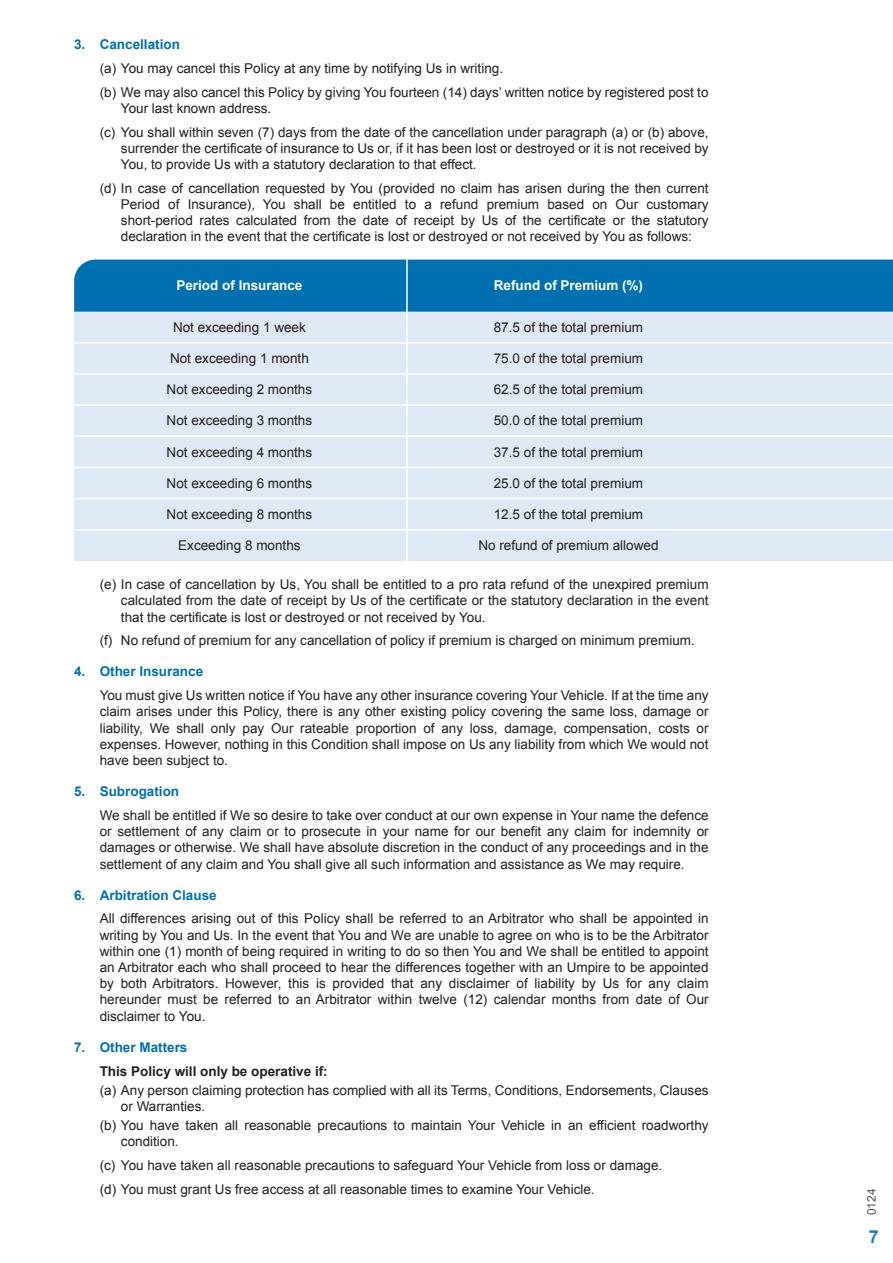
<style>
.page{position:relative;width:893px;height:1263px;background:#fff}
.page>*{position:absolute;margin:0;border:0;box-sizing:border-box;transform-origin:0 0}
.t1{font:700 18px "Arial";color:#1583be}
.t2{font:13.5px/16.2px "Arial";color:#231f20}
.t3{font:700 13.5px "Arial";color:#0070b1}
.t4{font:700 13.5px "Arial";color:#fff}
.t5{font:700 13.5px "Arial";color:#231f20}
.t6{font:12px "Arial";color:#57585a}
</style>
<div class="page">
<div style="left:74px;top:312px;width:819px;height:249px;background:#dfe9f5"></div>
<div style="left:74px;top:260px;width:819px;height:52px;background:#0070b1"></div>
<hr style="left:406px;top:260px;width:2px;height:301px;background:#fff">
<hr style="left:74px;top:342px;width:819px;height:2px;background:#fff">
<hr style="left:74px;top:373px;width:819px;height:2px;background:#fff">
<hr style="left:74px;top:404px;width:819px;height:2px;background:#fff">
<hr style="left:74px;top:436px;width:819px;height:1px;background:#fff">
<hr style="left:74px;top:467px;width:819px;height:1px;background:#fff">
<hr style="left:74px;top:498px;width:819px;height:1px;background:#fff">
<hr style="left:74px;top:529px;width:819px;height:2px;background:#fff">
<p class="t3" style="left:74px;top:36px;width:107px">3. Cancellation</p>
<p class="t2" style="left:100px;top:57px;width:610px;line-height:23.7px">(a) You may cancel this Policy at any time by notifying Us in writing.<br>(b) We may also cancel this Policy by giving You fourteen (14) days’ written notice by registered post to</p>
<p class="t2" style="left:100px;top:97px;width:610px;line-height:23.7px;text-indent:21px">Your last known address.<br>(c) You shall within seven (7) days from the date of the cancellation under paragraph (a) or (b) above,</p>
<p class="t2" style="left:121px;top:140px;width:589px">surrender the certificate of insurance to Us or, if it has been lost or destroyed or it is not received by<br>You, to provide Us with a statutory declaration to that effect.</p>
<p class="t2" style="left:121px;top:180px;width:589px;text-align:justify;text-indent:-21px">(d) In case of cancellation requested by You (provided no claim has arisen during the then current Period of Insurance), You shall be entitled to a refund premium based on Our customary short-period rates calculated from the date of receipt by Us of the certificate or the statutory declaration in the event that the certificate is lost or destroyed or not received by You as follows:</p>
<p class="t4" style="left:176px;top:276px;width:128px">Period of Insurance</p>
<p class="t2" style="left:173px;top:319px;width:134px">Not exceeding 1 week</p>
<p class="t2" style="left:170px;top:350px;width:140px">Not exceeding 1 month</p>
<p class="t2" style="left:167px;top:381px;width:147px">Not exceeding 2 months</p>
<p class="t2" style="left:167px;top:413px;width:147px">Not exceeding 3 months</p>
<p class="t2" style="left:167px;top:444px;width:147px">Not exceeding 4 months</p>
<p class="t2" style="left:167px;top:475px;width:147px">Not exceeding 6 months</p>
<p class="t2" style="left:167px;top:506px;width:147px">Not exceeding 8 months</p>
<p class="t2" style="left:178px;top:537px;width:124px">Exceeding 8 months</p>
<p class="t4" style="left:494px;top:276px;width:151px">Refund of Premium (%)</p>
<p class="t2" style="left:494px;top:319px;width:151px">87.5 of the total premium</p>
<p class="t2" style="left:494px;top:350px;width:151px">75.0 of the total premium</p>
<p class="t2" style="left:494px;top:381px;width:151px">62.5 of the total premium</p>
<p class="t2" style="left:494px;top:413px;width:151px">50.0 of the total premium</p>
<p class="t2" style="left:494px;top:444px;width:151px">37.5 of the total premium</p>
<p class="t2" style="left:494px;top:475px;width:151px">25.0 of the total premium</p>
<p class="t2" style="left:494px;top:506px;width:151px">12.5 of the total premium</p>
<p class="t2" style="left:478px;top:537px;width:182px">No refund of premium allowed</p>
<p class="t2" style="left:121px;top:576px;width:589px;text-align:justify;text-indent:-21px">(e) In case of cancellation by Us, You shall be entitled to a pro rata refund of the unexpired premium calculated from the date of receipt by Us of the certificate or the statutory declaration in the event that the certificate is lost or destroyed or not received by You.</p>
<p class="t2" style="left:100px;top:633px;width:597px">(f) No refund of premium for any cancellation of policy if premium is charged on minimum premium.</p>
<p class="t3" style="left:74px;top:663px;width:131px">4. Other Insurance</p>
<p class="t2" style="left:100px;top:687px;width:610px;text-align:justify">You must give Us written notice if You have any other insurance covering Your Vehicle. If at the time any claim arises under this Policy, there is any other existing policy covering the same loss, damage or liability, We shall only pay Our rateable proportion of any loss, damage, compensation, costs or expenses. However, nothing in this Condition shall impose on Us any liability from which We would not have been subject to.</p>
<p class="t3" style="left:74px;top:782px;width:107px">5. Subrogation</p>
<p class="t2" style="left:100px;top:807px;width:610px;text-align:justify">We shall be entitled if We so desire to take over conduct at our own expense in Your name the defence or settlement of any claim or to prosecute in your name for our benefit any claim for indemnity or damages or otherwise. We shall have absolute discretion in the conduct of any proceedings and in the settlement of any claim and You shall give all such information and assistance as We may require.</p>
<p class="t3" style="left:74px;top:886px;width:144px">6. Arbitration Clause</p>
<p class="t2" style="left:100px;top:911px;width:610px;text-align:justify">All differences arising out of this Policy shall be referred to an Arbitrator who shall be appointed in writing by You and Us. In the event that You and We are unable to agree on who is to be the Arbitrator within one (1) month of being required in writing to do so then You and We shall be entitled to appoint an Arbitrator each who shall proceed to hear the differences together with an Umpire to be appointed by both Arbitrators. However, this is provided that any disclaimer of liability by Us for any claim hereunder must be referred to an Arbitrator within twelve (12) calendar months from date of Our disclaimer to You.</p>
<p class="t3" style="left:74px;top:1038px;width:115px">7. Other Matters</p>
<p class="t5" style="left:100px;top:1062px;width:230px">This Policy will only be operative if:</p>
<p class="t2" style="left:121px;top:1082px;width:589px;text-indent:-21px">(a) Any person claiming protection has complied with all its Terms, Conditions, Endorsements, Clauses or Warranties.</p>
<p class="t2" style="left:121px;top:1117px;width:589px;text-indent:-21px">(b) You have taken all reasonable precautions to maintain Your Vehicle in an efficient roadworthy condition.</p>
<p class="t2" style="left:100px;top:1153px;width:564px;line-height:23.7px">(c) You have taken all reasonable precautions to safeguard Your Vehicle from loss or damage. (d) You must grant Us free access at all reasonable times to examine Your Vehicle.</p>
<p class="t6" style="left:864px;top:1215px;width:28px;rotate:-90deg">0124</p>
<h1 class="t1" style="left:869px;top:1225px;width:12px">7</h1>
</div>
